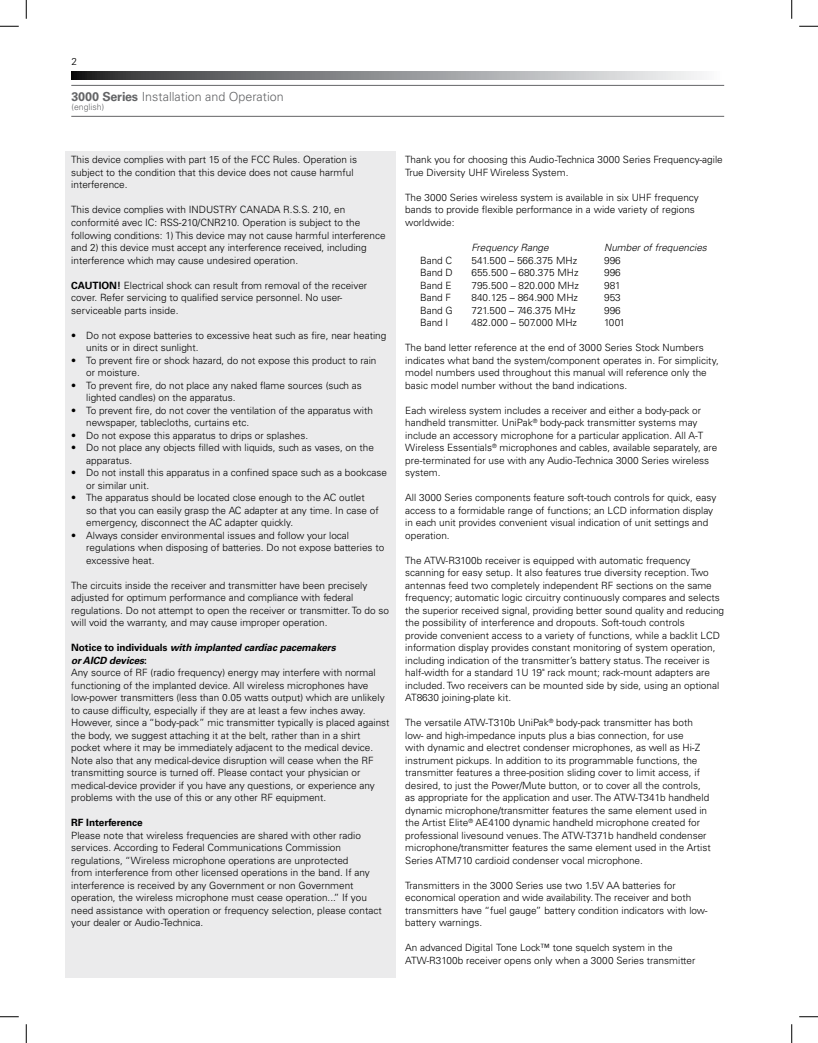
<style>
.page{position:relative;width:818px;height:1043px;background:#fff}
.page>*{position:absolute;margin:0;border:0;box-sizing:border-box;transform-origin:0 0}
.t1{font:300 12.5px "Univers LT Std";color:#636466}
.t2{font:300 10px/12.5px "Univers LT Std";color:#000}
.t3{font:italic 300 10px "Univers LT Std";color:#000}
.t4{font:700 10px "Univers LT Std";color:#000}
.t5{font:300 8.75px "Univers LT Std";color:#636466}
.s1{font-weight:700}
.s2{font-weight:700;font-style:italic}
</style>
<div class="page">
<hr style="left:71px;top:116px;width:653px;height:1px;background:#636466">
<hr style="left:71px;top:85px;width:653px;height:1px;background:#636466">
<svg style="left:71px;top:71px;width:631px;height:9px;background:#8f9092"></svg>
<div style="left:65px;top:151px;width:330px;height:827px;background:#ebebec"></div>
<svg style="left:0;top:25px;width:19px;height:2px"></svg>
<svg style="left:799px;top:25px;width:19px;height:2px"></svg>
<svg style="left:0;top:1016px;width:19px;height:1px"></svg>
<svg style="left:799px;top:1016px;width:19px;height:1px"></svg>
<svg style="left:25px;top:0;width:2px;height:19px"></svg>
<svg style="left:25px;top:1024px;width:2px;height:18px"></svg>
<svg style="left:791px;top:0;width:1px;height:19px"></svg>
<svg style="left:791px;top:1024px;width:1px;height:18px"></svg>
<p class="t2" style="left:72px;top:55px;width:7px">2</p>
<p class="t1" style="left:72px;top:89px;width:214px"><span class="s1">3000 Series</span> Installation and Operation</p>
<p class="t5" style="left:72px;top:102px;width:34px">(english)</p>
<p class="t2" style="left:71px;top:154px;width:287px">This device complies with part 15 of the FCC Rules. Operation is subject to the condition that this device does not cause harmful interference.</p>
<p class="t2" style="left:71px;top:204px;width:316px">This device complies with INDUSTRY CANADA R.S.S. 210, en conformité avec IC: RSS-210/CNR210. Operation is subject to the following conditions: 1) This device may not cause harmful interference and 2) this device must accept any interference received, including interference which may cause undesired operation.</p>
<p class="t2" style="left:71px;top:279px;width:297px"><span class="s1">CAUTION!</span> Electrical shock can result from removal of the receiver cover. Refer servicing to qualified service personnel. No user&shy;serviceable parts inside.</p>
<p class="t2" style="left:86px;top:329px;width:301px;text-indent:-15px">• Do not expose batteries to excessive heat such as fire, near heating units or in direct sunlight.</p>
<p class="t2" style="left:86px;top:354px;width:292px;text-indent:-15px">• To prevent fire or shock hazard, do not expose this product to rain or moisture.</p>
<p class="t2" style="left:86px;top:379px;width:277px;text-indent:-15px">• To prevent fire, do not place any naked flame sources (such as lighted candles) on the apparatus.</p>
<p class="t2" style="left:86px;top:404px;width:288px;text-indent:-15px">• To prevent fire, do not cover the ventilation of the apparatus with newspaper, tablecloths, curtains etc.</p>
<p class="t2" style="left:71px;top:429px;width:238px">• Do not expose this apparatus to drips or splashes.</p>
<p class="t2" style="left:86px;top:441px;width:289px;text-indent:-15px">• Do not place any objects filled with liquids, such as vases, on the apparatus.</p>
<p class="t2" style="left:86px;top:466px;width:302px;text-indent:-15px">• Do not install this apparatus in a confined space such as a bookcase or similar unit.</p>
<p class="t2" style="left:86px;top:491px;width:294px;text-indent:-15px">• The apparatus should be located close enough to the AC outlet<br>so that you can easily grasp the AC adapter at any time. In case of emergency, disconnect the AC adapter quickly.</p>
<p class="t2" style="left:86px;top:529px;width:299px;text-indent:-15px">• Always consider environmental issues and follow your local regulations when disposing of batteries. Do not expose batteries to excessive heat.</p>
<p class="t2" style="left:71px;top:579px;width:319px">The circuits inside the receiver and transmitter have been precisely adjusted for optimum performance and compliance with federal regulations. Do not attempt to open the receiver or transmitter. To do so will void the warranty, and may cause improper operation.</p>
<p class="t2" style="left:71px;top:641px;width:320px"><span class="s1">Notice to individuals</span> <span class="s2">with implanted cardiac pacemakers<br>or AICD devices</span><span class="s1">:<br></span>Any source of RF (radio frequency) energy may interfere with normal functioning of the implanted device. All wireless microphones have low-power transmitters (less than 0.05 watts output) which are unlikely to cause difficulty, especially if they are at least a few inches away.<br>However, since a “body-pack” mic transmitter typically is placed against the body, we suggest attaching it at the belt, rather than in a shirt pocket where it may be immediately adjacent to the medical device.<br>Note also that any medical-device disruption will cease when the RF transmitting source is turned off. Please contact your physician or medical-device provider if you have any questions, or experience any problems with the use of this or any other RF equipment.</p>
<p class="t4" style="left:71px;top:817px;width:73px">RF Interference</p>
<p class="t2" style="left:71px;top:829px;width:312px">Please note that wireless frequencies are shared with other radio services. According to Federal Communications Commission regulations, “Wireless microphone operations are unprotected<br>from interference from other licensed operations in the band. If any interference is received by any Government or non Government operation, the wireless microphone must cease operation...” If you need assistance with operation or frequency selection, please contact your dealer or Audio-Technica.</p>
<p class="t2" style="left:405px;top:154px;width:319px">Thank you for choosing this Audio-Technica 3000 Series Frequency-agile<br>True Diversity UHF Wireless System.</p>
<p class="t2" style="left:405px;top:191px;width:295px">The 3000 Series wireless system is available in six UHF frequency bands to provide flexible performance in a wide variety of regions worldwide:</p>
<p class="t3" style="left:471px;top:241px;width:79px">Frequency Range</p>
<p class="t3" style="left:604px;top:241px;width:104px">Number of frequencies</p>
<p class="t2" style="left:420px;top:254px;width:34px">Band C</p>
<p class="t2" style="left:471px;top:254px;width:107px">541.500 – 566.375 MHz</p>
<p class="t2" style="left:604px;top:254px;width:18px">996</p>
<p class="t2" style="left:420px;top:266px;width:34px">Band D</p>
<p class="t2" style="left:471px;top:266px;width:108px">655.500 – 680.375 MHz</p>
<p class="t2" style="left:604px;top:266px;width:18px">996</p>
<p class="t2" style="left:420px;top:279px;width:33px">Band E</p>
<p class="t2" style="left:471px;top:279px;width:109px">795.500 – 820.000 MHz</p>
<p class="t2" style="left:604px;top:279px;width:18px">981</p>
<p class="t2" style="left:420px;top:291px;width:32px">Band F</p>
<p class="t2" style="left:471px;top:291px;width:108px">840.125 – 864.900 MHz</p>
<p class="t2" style="left:604px;top:291px;width:18px">953</p>
<p class="t2" style="left:420px;top:304px;width:34px">Band G</p>
<p class="t2" style="left:471px;top:304px;width:106px">721.500 – 746.375 MHz</p>
<p class="t2" style="left:604px;top:304px;width:18px">996</p>
<p class="t2" style="left:420px;top:316px;width:30px">Band I</p>
<p class="t2" style="left:471px;top:316px;width:107px">482.000 – 507.000 MHz</p>
<p class="t2" style="left:604px;top:316px;width:22px">1001</p>
<p class="t2" style="left:405px;top:341px;width:315px">The band letter reference at the end of 3000 Series Stock Numbers indicates what band the system/component operates in. For simplicity, model numbers used throughout this manual will reference only the basic model number without the band indications.</p>
<p class="t2" style="left:405px;top:404px;width:314px">Each wireless system includes a receiver and either a body-pack or handheld transmitter. UniPak<sup>®</sup> body-pack transmitter systems may include an accessory microphone for a particular application. All A-T Wireless Essentials<sup>®</sup> microphones and cables, available separately, are pre-terminated for use with any Audio-Technica 3000 Series wireless system.</p>
<p class="t2" style="left:405px;top:491px;width:312px">All 3000 Series components feature soft-touch controls for quick, easy access to a formidable range of functions; an LCD information display in each unit provides convenient visual indication of unit settings and operation.</p>
<p class="t2" style="left:405px;top:554px;width:320px">The ATW-R3100b receiver is equipped with automatic frequency scanning for easy setup. It also features true diversity reception. Two antennas feed two completely independent RF sections on the same frequency; automatic logic circuitry continuously compares and selects the superior received signal, providing better sound quality and reducing the possibility of interference and dropouts. Soft-touch controls<br>provide convenient access to a variety of functions, while a backlit LCD information display provides constant monitoring of system operation, including indication of the transmitter’s battery status. The receiver is half-width for a standard 1U 19" rack mount; rack-mount adapters are included. Two receivers can be mounted side by side, using an optional AT8630 joining-plate kit.</p>
<p class="t2" style="left:405px;top:716px;width:307px">The versatile ATW-T310b UniPak<sup>®</sup> body-pack transmitter has both low- and high-impedance inputs plus a bias connection, for use<br>with dynamic and electret condenser microphones, as well as Hi-Z instrument pickups. In addition to its programmable functions, the transmitter features a three-position sliding cover to limit access, if desired, to just the Power/Mute button, or to cover all the controls, as appropriate for the application and user. The ATW-T341b handheld dynamic microphone/transmitter features the same element used in the Artist Elite<sup>®</sup> AE4100 dynamic handheld microphone created for professional livesound venues. The ATW-T371b handheld condenser microphone/transmitter features the same element used in the Artist Series ATM710 cardioid condenser vocal microphone.</p>
<p class="t2" style="left:405px;top:879px;width:304px">Transmitters in the 3000 Series use two 1.5V AA batteries for economical operation and wide availability. The receiver and both transmitters have “fuel gauge” battery condition indicators with low&shy;battery warnings.</p>
<p class="t2" style="left:405px;top:941px;width:291px">An advanced Digital Tone Lock™ tone squelch system in the<br>ATW-R3100b receiver opens only when a 3000 Series transmitter</p>
</div>
